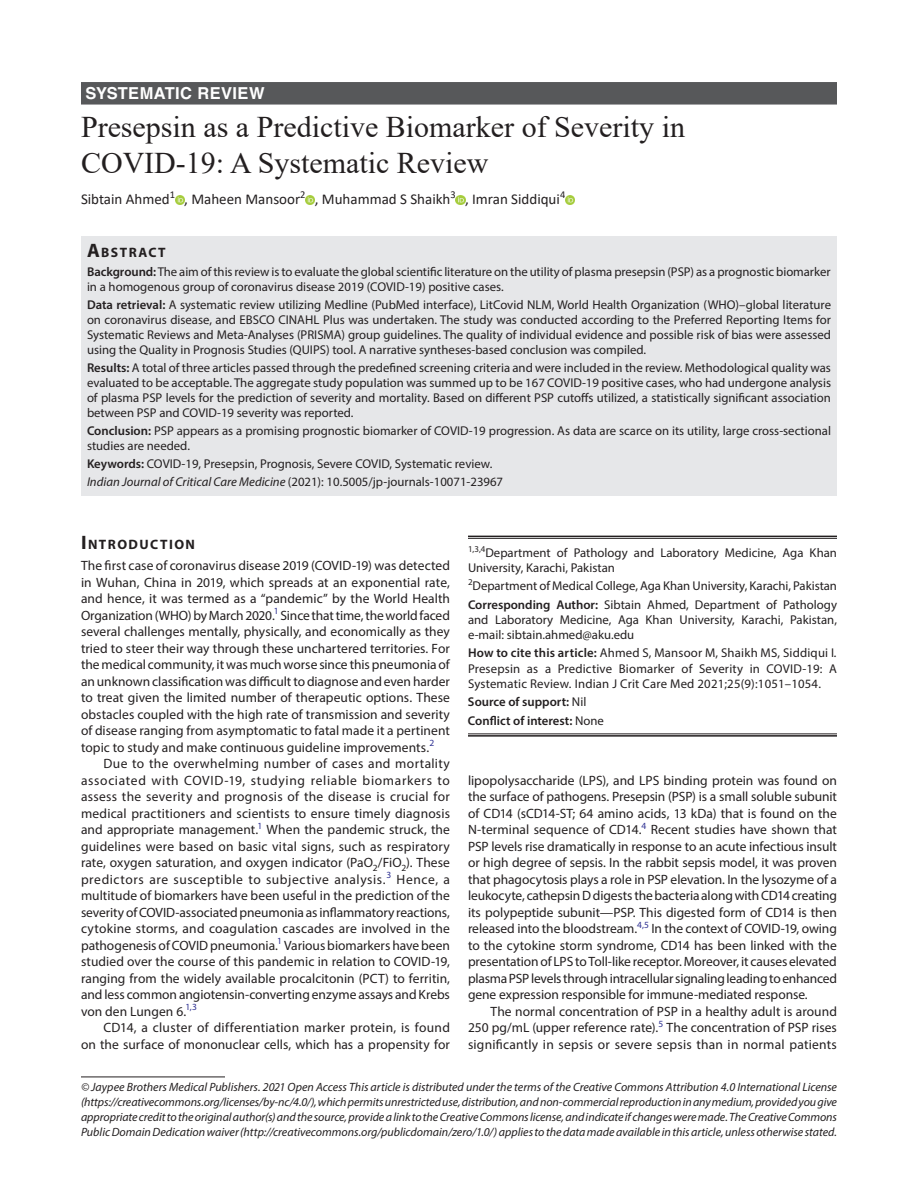
<style>
.page{position:relative;width:918px;height:1188px;background:#fff}
.page>*{position:absolute;margin:0;border:0;box-sizing:border-box;transform-origin:0 0}
.t1{font:30px/36px "Times New Roman";color:#231f20}
.IJCCM-ART{font:700 16.5px "Helvetica LT Std";letter-spacing:.025em;color:#fff}
.AuthorName{font:15px "Calibri";color:#231f20}
.Head-1-first{font:700 13.65px "Myriad Pro";letter-spacing:.105em;color:#231f20}
.AbstractTitle{font:700 13.65px "Myriad Pro";letter-spacing:.105em;color:#231f20}
.Para-Indent{font:13.5px/16.5px "Myriad Pro";letter-spacing:.005em;color:#231f20;text-align:justify}
.Para-NoIndent{font:13.5px/16.5px "Myriad Pro";color:#231f20;text-align:justify}
.Keywords{font:12.75px/15px "Myriad Pro";color:#231f20}
.Corollary-Para{font:12.75px/15.3px "Myriad Pro";letter-spacing:.01em;color:#231f20;text-align:justify}
.Affiliation-first{font:12.75px/15.3px "Myriad Pro";color:#231f20}
.JT_DOI{font:12.75px "Myriad Pro";color:#231f20}
.Affiliation{font:12.75px "Myriad Pro";letter-spacing:-.005em;color:#231f20}
.Affiliation-foot-las{font:600 12.75px "Myriad Pro";color:#231f20}
.Corollary-Para-2{font:600 12.75px "Myriad Pro";color:#231f20}
.FootNote{font:italic 12px/15px "Myriad Pro";color:#231f20;text-align:justify}
.s1{font-size:19.5px}
.s2{font-weight:600}
.s3{font-style:italic}
.s4{font-weight:400}
</style>
<div class="page">
<div style="left:81px;top:82px;width:756px;height:23px;background:#57585a"></div>
<div style="left:81px;top:236px;width:756px;height:26px;background:#e6e7e9"></div>
<div style="left:81px;top:261px;width:756px;height:39px;background:#e6e7e9"></div>
<div style="left:81px;top:294px;width:756px;height:69px;background:#e6e7e9"></div>
<div style="left:81px;top:357px;width:756px;height:69px;background:#e6e7e9"></div>
<div style="left:81px;top:420px;width:756px;height:39px;background:#e6e7e9"></div>
<div style="left:81px;top:453px;width:756px;height:24px;background:#e6e7e9"></div>
<div style="left:81px;top:471px;width:756px;height:24px;background:#e6e7e9"></div>
<svg style="left:175px;top:196px;width:9px;height:9px"></svg>
<svg style="left:306px;top:196px;width:9px;height:9px"></svg>
<svg style="left:456px;top:196px;width:9px;height:9px"></svg>
<svg style="left:565px;top:196px;width:10px;height:9px"></svg>
<hr style="left:468px;top:536px;width:369px;height:1px;background:#231f20">
<hr style="left:468px;top:538px;width:369px;height:1px;background:#231f20">
<hr style="left:468px;top:734px;width:369px;height:1px;background:#231f20">
<hr style="left:468px;top:735px;width:369px;height:2px;background:#231f20">
<hr style="left:81px;top:1077px;width:144px;height:1px;background:#231f20">
<p class="IJCCM-ART" style="left:86px;top:83px;width:181px">SYSTEMATIC REVIEW</p>
<p class="t1" style="left:81px;top:108px;width:606px">Presepsin as a Predictive Biomarker of Severity in<br>COVID-19: A Systematic Review</p>
<p class="AuthorName" style="left:81px;top:189px;width:486px">Sibtain Ahmed<sup>1</sup> , Maheen Mansoor<sup>2</sup> , Muhammad S Shaikh<sup>3</sup> , Imran Siddiqui<sup>4</sup></p>
<p class="AbstractTitle" style="left:87px;top:243px;width:80px"><span class="s1">A</span>BSTRACT</p>
<p class="Keywords" style="left:87px;top:264px;width:745px"><span class="s2">Background:</span> The aim of this review is to evaluate the global scientific literature on the utility of plasma presepsin (PSP) as a prognostic biomarker in a homogenous group of coronavirus disease 2019 (COVID-19) positive cases.</p>
<p class="Keywords" style="left:87px;top:297px;width:746px;text-align:justify"><span class="s2">Data retrieval:</span> A systematic review utilizing Medline (PubMed interface), LitCovid NLM, World Health Organization (WHO)–global literature on coronavirus disease, and EBSCO CINAHL Plus was undertaken. The study was conducted according to the Preferred Reporting Items for Systematic Reviews and Meta-Analyses (PRISMA) group guidelines. The quality of individual evidence and possible risk of bias were assessed using the Quality in Prognosis Studies (QUIPS) tool. A narrative syntheses-based conclusion was compiled.</p>
<p class="Keywords" style="left:87px;top:360px;width:746px;text-align:justify"><span class="s2">Results:</span> A total of three articles passed through the predefined screening criteria and were included in the review. Methodological quality was evaluated to be acceptable. The aggregate study population was summed up to be 167 COVID-19 positive cases, who had undergone analysis of plasma PSP levels for the prediction of severity and mortality. Based on different PSP cutoffs utilized, a statistically significant association between PSP and COVID-19 severity was reported.</p>
<p class="Keywords" style="left:87px;top:423px;width:746px"><span class="s2">Conclusion:</span> PSP appears as a promising prognostic biomarker of COVID-19 progression. As data are scarce on its utility, large cross-sectional studies are needed.</p>
<p class="Keywords" style="left:87px;top:456px;width:407px"><span class="s2">Keywords:</span> COVID-19, Presepsin, Prognosis, Severe COVID, Systematic review.</p>
<p class="JT_DOI" style="left:87px;top:474px;width:418px"><span class="s3">Indian Journal of Critical Care Medicine</span> (2021): 10.5005/jp-journals-10071-23967</p>
<p class="Head-1-first" style="left:81px;top:536px;width:116px"><span class="s1">I</span>NTRODUCTION</p>
<p class="Para-NoIndent" style="left:81px;top:557px;width:371px">The first case of coronavirus disease 2019 (COVID-19) was detected in Wuhan, China in 2019, which spreads at an exponential rate, and hence, it was termed as a “pandemic” by the World Health Organization (WHO) by March 2020.<sup>1</sup> Since that time, the world faced several challenges mentally, physically, and economically as they tried to steer their way through these unchartered territories. For the medical community, it was much worse since this pneumonia of an unknown classification was difficult to diagnose and even harder to treat given the limited number of therapeutic options. These obstacles coupled with the high rate of transmission and severity of disease ranging from asymptomatic to fatal made it a pertinent topic to study and make continuous guideline improvements.<sup>2</sup></p>
<p class="Para-Indent" style="left:81px;top:755px;width:371px;text-indent:22px">Due to the overwhelming number of cases and mortality associated with COVID-19, studying reliable biomarkers to assess the severity and prognosis of the disease is crucial for medical practitioners and scientists to ensure timely diagnosis and appropriate management.<sup>1</sup> When the pandemic struck, the guidelines were based on basic vital signs, such as respiratory rate, oxygen saturation, and oxygen indicator (PaO<sub>2</sub>/FiO<sub>2</sub>). These predictors are susceptible to subjective analysis.<sup>3</sup> Hence, a multitude of biomarkers have been useful in the prediction of the severity of COVID-associated pneumonia as inflammatory reactions, cytokine storms, and coagulation cascades are involved in the pathogenesis of COVID pneumonia.<sup>1</sup> Various biomarkers have been studied over the course of this pandemic in relation to COVID-19, ranging from the widely available procalcitonin (PCT) to ferritin, and less common angiotensin-converting enzyme assays and Krebs von den Lungen 6.<sup>1,3</sup></p>
<p class="Para-Indent" style="left:81px;top:1019px;width:370px;text-align:right">CD14, a cluster of differentiation marker protein, is found<br>on the surface of mononuclear cells, which has a propensity for</p>
<p class="Affiliation-first" style="left:468px;top:544px;width:370px"><sup>1,3,4</sup>Department of Pathology and Laboratory Medicine, Aga Khan<br>University, Karachi, Pakistan</p>
<p class="Affiliation" style="left:468px;top:578px;width:371px"><sup>2</sup>Department of Medical College, Aga Khan University, Karachi, Pakistan</p>
<p class="Corollary-Para" style="left:468px;top:596px;width:371px"><span class="s2">Corresponding Author:</span> Sibtain Ahmed, Department of Pathology and Laboratory Medicine, Aga Khan University, Karachi, Pakistan, e-mail: sibtain.ahmed@aku.edu</p>
<p class="Corollary-Para" style="left:468px;top:645px;width:371px"><span class="s2">How to cite this article:</span> Ahmed S, Mansoor M, Shaikh MS, Siddiqui I<span class="s3">.<br></span>Presepsin as a Predictive Biomarker of Severity in COVID-19: A Systematic Review. Indian J Crit Care Med 2021;25(9):1051–1054.</p>
<p class="Corollary-Para-2" style="left:468px;top:694px;width:120px">Source of support: <span class="s4">Nil</span></p>
<p class="Affiliation-foot-las" style="left:468px;top:712px;width:137px">Conflict of interest: <span class="s4">None</span></p>
<p class="Para-Indent" style="left:468px;top:772px;width:371px">lipopolysaccharide (LPS), and LPS binding protein was found on the surface of pathogens. Presepsin (PSP) is a small soluble subunit of CD14 (sCD14-ST; 64 amino acids, 13 kDa) that is found on the N-terminal sequence of CD14.<sup>4</sup> Recent studies have shown that PSP levels rise dramatically in response to an acute infectious insult or high degree of sepsis. In the rabbit sepsis model, it was proven that phagocytosis plays a role in PSP elevation. In the lysozyme of a leukocyte, cathepsin D digests the bacteria along with CD14 creating its polypeptide subunit—PSP. This digested form of CD14 is then released into the bloodstream.<sup>4,5</sup> In the context of COVID-19, owing to the cytokine storm syndrome, CD14 has been linked with the presentation of LPS to Toll-like receptor. Moreover, it causes elevated plasma PSP levels through intracellular signaling leading to enhanced gene expression responsible for immune-mediated response.</p>
<p class="Para-Indent" style="left:468px;top:1003px;width:370px;text-indent:22px">The normal concentration of PSP in a healthy adult is around 250 pg/mL (upper reference rate).<sup>5</sup> The concentration of PSP rises significantly in sepsis or severe sepsis than in normal patients</p>
<p class="FootNote" style="left:81px;top:1079px;width:758px">© Jaypee Brothers Medical Publishers. 2021 Open Access This article is distributed under the terms of the Creative Commons Attribution 4.0 International License (https://creativecommons.org/licenses/by-nc/4.0/), which permits unrestricted use, distribution, and non-commercial reproduction in any medium, provided you give appropriate credit to the original author(s) and the source, provide a link to the Creative Commons license, and indicate if changes were made. The Creative Commons Public Domain Dedication waiver (http://creativecommons.org/publicdomain/zero/1.0/) applies to the data made available in this article, unless otherwise stated.</p>
</div>
